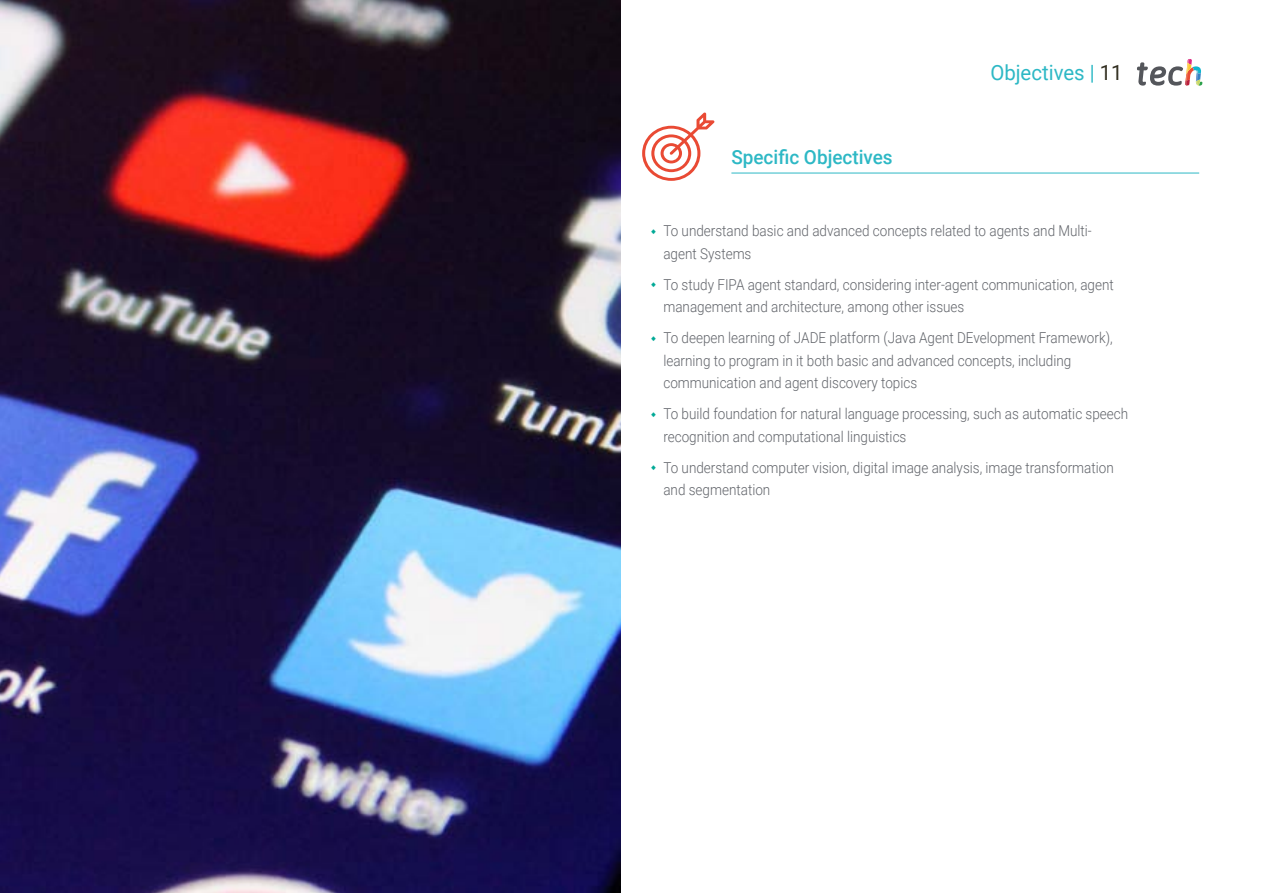
<style>
.page{position:relative;width:1263px;height:893px;background:#fff}
.page>*{position:absolute;margin:0;border:0;box-sizing:border-box;transform-origin:0 0}
.t1{font:21px "Roboto";color:#2db8c5}
.t2{font:500 19.5px "Roboto";color:#2db8c5}
.t3{font:300 15px/22.5px "Roboto";color:#61646a;scale:.9 1}
.s1{color:#312e20}
</style>
<div class="page">
<hr style="left:731px;top:173px;width:468px;height:1px;background:#2db8c5">
<svg style="left:642px;top:112px;width:72px;height:69px"></svg>
<img style="left:0;top:0;width:621px;height:893px">
<svg style="left:1137px;top:59px;width:65px;height:27px"></svg>
<h2 class="t2" style="left:731px;top:144px;width:163px">Specific Objectives</h2>
<h1 class="t1" style="left:990px;top:57px;width:134px">Objectives | <span class="s1">11</span></h1>
<p class="t3" style="left:663px;top:219px;width:477px">To understand basic and advanced concepts related to agents and Multi&shy;agent Systems</p>
<p class="t3" style="left:663px;top:273px;width:502px">To study FIPA agent standard, considering inter-agent communication, agent management and architecture, among other issues</p>
<p class="t3" style="left:663px;top:326px;width:501px">To deepen learning of JADE platform (Java Agent DEvelopment Framework), learning to program in it both basic and advanced concepts, including communication and agent discovery topics</p>
<p class="t3" style="left:663px;top:402px;width:518px">To build foundation for natural language processing, such as automatic speech recognition and computational linguistics</p>
<p class="t3" style="left:663px;top:456px;width:502px">To understand computer vision, digital image analysis, image transformation and segmentation</p>
</div>
